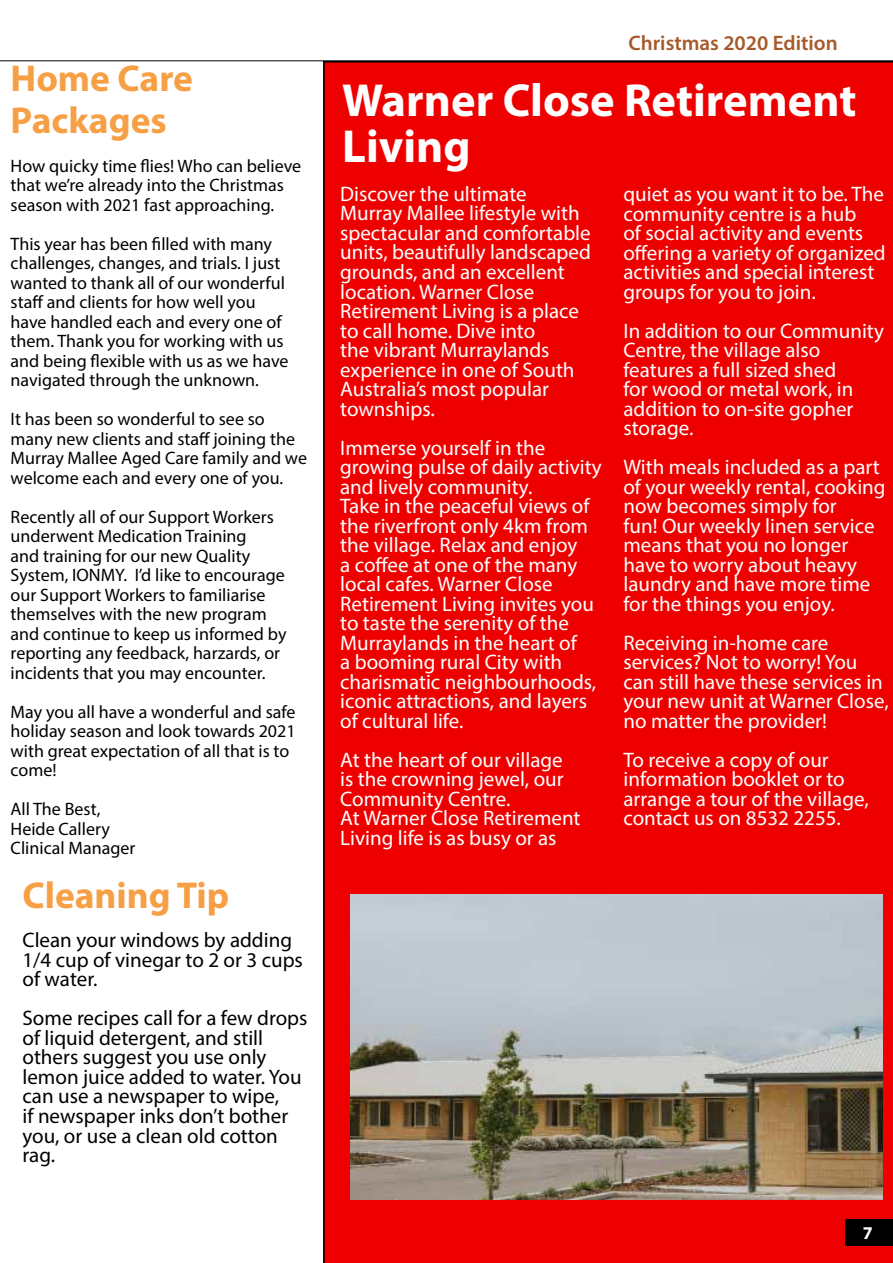
<style>
.page{position:relative;width:893px;height:1263px;background:#fff}
.page>*{position:absolute;margin:0;border:0;box-sizing:border-box;transform-origin:0 0}
.t1{font:700 46.5px/46.5px "Myriad Pro";color:#fff}
.t2{font:700 37.5px/42px "Myriad Pro";color:#f79f45}
.t3{font:21px/19.5px "Myriad Pro";color:#fff}
.t4{font:21px/19.5px "Myriad Pro";color:#000}
.t5{font:600 21px "Myriad Pro";color:#a65a2a}
.t6{font:18px/19.5px "Myriad Pro";color:#000}
.t7{font:700 18px "Myriad Pro";color:#fff}
</style>
<div class="page">
<div style="left:323px;top:61px;width:570px;height:1202px;background:#e00"></div>
<img style="left:351px;top:894px;width:532px;height:305px">
<svg style="left:0;top:60px;width:893px;height:1px"></svg>
<div style="left:845px;top:1219px;width:48px;height:26px;background:#000"></div>
<h2 class="t2" style="left:11px;top:56px;width:184px">Home Care<br>Packages</h2>
<p class="t6" style="left:11px;top:156px;width:292px">How quicky time flies! Who can believe that we’re already into the Christmas season with 2021 fast approaching.</p>
<p class="t6" style="left:11px;top:234px;width:279px">This year has been filled with many challenges, changes, and trials. I just wanted to thank all of our wonderful staff and clients for how well you have handled each and every one of them. Thank you for working with us and being flexible with us as we have navigated through the unknown.</p>
<p class="t6" style="left:11px;top:409px;width:298px">It has been so wonderful to see so many new clients and staff joining the Murray Mallee Aged Care family and we welcome each and every one of you.</p>
<p class="t6" style="left:11px;top:507px;width:277px">Recently all of our Support Workers underwent Medication Training<br>and training for our new Quality System, IONMY. I’d like to encourage our Support Workers to familiarise themselves with the new program and continue to keep us informed by reporting any feedback, harzards, or incidents that you may encounter.</p>
<p class="t6" style="left:11px;top:702px;width:287px">May you all have a wonderful and safe holiday season and look towards 2021 with great expectation of all that is to come!</p>
<p class="t6" style="left:11px;top:799px;width:126px">All The Best,<br>Heide Callery<br>Clinical Manager</p>
<h2 class="t2" style="left:22px;top:873px;width:208px">Cleaning Tip</h2>
<p class="t4" style="left:22px;top:930px;width:282px">Clean your windows by adding<br>1/4 cup of vinegar to 2 or 3 cups of water.</p>
<p class="t4" style="left:22px;top:1008px;width:286px">Some recipes call for a few drops of liquid detergent, and still others suggest you use only lemon juice added to water. You can use a newspaper to wipe,<br>if newspaper inks don’t bother you, or use a clean old cotton rag.</p>
<p class="t5" style="left:628px;top:30px;width:211px">Christmas 2020 Edition</p>
<h1 class="t1" style="left:342px;top:75px;width:516px">Warner Close Retirement<br>Living</h1>
<p class="t3" style="left:340px;top:184px;width:252px">Discover the ultimate<br>Murray Mallee lifestyle with spectacular and comfortable units, beautifully landscaped grounds, and an excellent location. Warner Close<br>Retirement Living is a place to call home. Dive into<br>the vibrant Murraylands experience in one of South<br>Australia’s most popular townships.</p>
<p class="t3" style="left:340px;top:437px;width:263px">Immerse yourself in the growing pulse of daily activity and lively community.<br>Take in the peaceful views of the riverfront only 4km from the village. Relax and enjoy<br>a coffee at one of the many local cafes. Warner Close<br>Retirement Living invites you to taste the serenity of the<br>Murraylands in the heart of<br>a booming rural City with charismatic neighbourhoods, iconic attractions, and layers of cultural life.</p>
<p class="t3" style="left:340px;top:750px;width:242px">At the heart of our village is the crowning jewel, our<br>Community Centre.<br>At Warner Close Retirement<br>Living life is as busy or as</p>
<p class="t3" style="left:623px;top:184px;width:264px">quiet as you want it to be. The community centre is a hub<br>of social activity and events offering a variety of organized activities and special interest groups for you to join.</p>
<p class="t3" style="left:623px;top:321px;width:262px">In addition to our Community<br>Centre, the village also features a full sized shed<br>for wood or metal work, in addition to on-site gopher storage.</p>
<p class="t3" style="left:623px;top:457px;width:264px">With meals included as a part of your weekly rental, cooking now becomes simply for<br>fun! Our weekly linen service means that you no longer have to worry about heavy laundry and have more time for the things you enjoy.</p>
<p class="t3" style="left:623px;top:633px;width:267px">Receiving in-home care services? Not to worry! You can still have these services in your new unit at Warner Close, no matter the provider!</p>
<p class="t3" style="left:623px;top:749px;width:247px">To receive a copy of our information booklet or to arrange a tour of the village, contact us on 8532 2255.</p>
<p class="t7" style="left:863px;top:1221px;width:11px">7</p>
</div>
